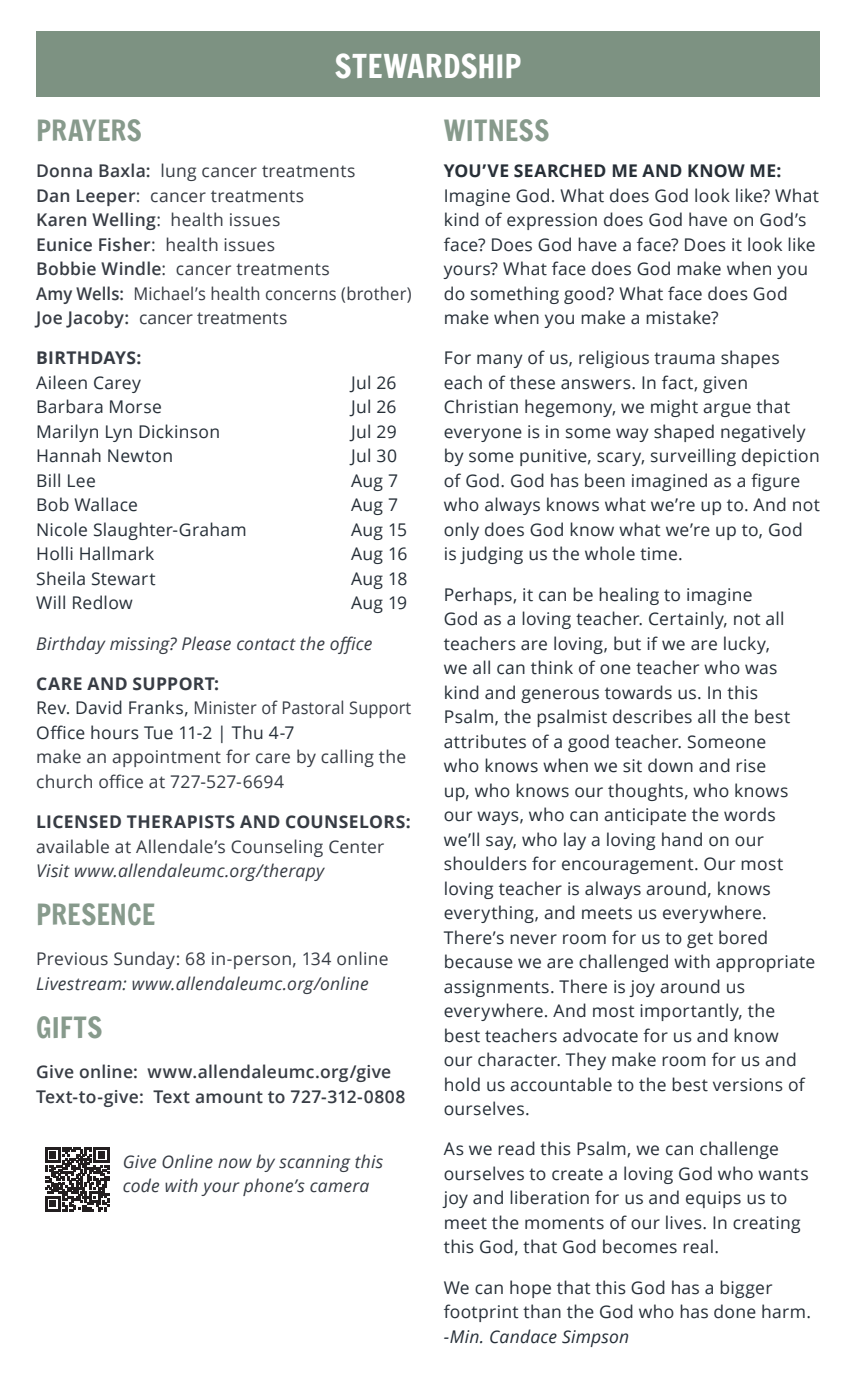
<style>
.page{position:relative;width:857px;height:1386px;background:#fff}
.page>*{position:absolute;margin:0;border:0;box-sizing:border-box;transform-origin:0 0}
.t1{font:31.5px "Francois One";letter-spacing:.005em;color:#fff}
.t2{font:28px "Francois One";letter-spacing:.01em;color:#879a8c}
.t3{font:17.5px/24.5px "Open Sans";letter-spacing:.015em;color:#262f38}
.t4{font:17.5px/24.5px "Open Sans";letter-spacing:.015em;color:#373c44}
.t5{font:italic 17.5px/24.5px "Open Sans";letter-spacing:.015em;color:#373c44}
.t6{font:600 17.5px/24.5px "Open Sans";letter-spacing:.015em;color:#373c44}
.t7{font:700 17.5px "Open Sans";letter-spacing:.02em;color:#373c44}
.t8{font:700 17.5px "Open Sans";letter-spacing:.01em;color:#272f37}
.t9{font:italic 17.5px "Open Sans";letter-spacing:.015em;color:#262f38}
.s1{font-weight:600}
.s2{font-weight:700;color:#373c44}
.s3{color:#373c44}
</style>
<div class="page">
<div style="left:36px;top:32px;width:784px;height:65px;background:#7d9282"></div>
<svg style="left:45px;top:1147px;width:64px;height:64px"></svg>
<h1 class="t1" style="left:335px;top:49px;width:188px">STEWARDSHIP</h1>
<h2 class="t2" style="left:36px;top:115px;width:107px">PRAYERS</h2>
<p class="t4" style="left:36px;top:158px;width:377px"><span class="s1">Donna Baxla:</span> lung cancer treatments<br><span class="s1">Dan Leeper</span>: cancer treatments<br><span class="s1">Karen Welling</span>: health issues<br><span class="s1">Eunice Fisher</span>: health issues<br><span class="s1">Bobbie Windle</span>: cancer treatments<br><span class="s1">Amy Wells:</span> Michael’s health concerns (brother)<br><span class="s1">Joe Jacoby:</span> cancer treatments</p>
<p class="t7" style="left:36px;top:346px;width:107px">BIRTHDAYS:</p>
<p class="t3" style="left:36px;top:370px;width:106px">Aileen Carey</p>
<p class="t3" style="left:351px;top:370px;width:47px">Jul 26</p>
<p class="t3" style="left:36px;top:394px;width:127px">Barbara Morse</p>
<p class="t3" style="left:351px;top:394px;width:47px">Jul 26</p>
<p class="t3" style="left:36px;top:419px;width:185px">Marilyn Lyn Dickinson</p>
<p class="t3" style="left:351px;top:419px;width:47px">Jul 29</p>
<p class="t3" style="left:36px;top:443px;width:139px">Hannah Newton</p>
<p class="t3" style="left:351px;top:443px;width:47px">Jul 30</p>
<p class="t3" style="left:36px;top:468px;width:61px">Bill Lee</p>
<p class="t3" style="left:351px;top:468px;width:48px">Aug 7</p>
<p class="t3" style="left:36px;top:492px;width:103px">Bob Wallace</p>
<p class="t3" style="left:351px;top:492px;width:48px">Aug 7</p>
<p class="t3" style="left:36px;top:517px;width:212px">Nicole Slaughter-Graham</p>
<p class="t3" style="left:351px;top:517px;width:58px">Aug 15</p>
<p class="t3" style="left:36px;top:541px;width:120px">Holli Hallmark</p>
<p class="t3" style="left:351px;top:541px;width:58px">Aug 16</p>
<p class="t3" style="left:36px;top:566px;width:121px">Sheila Stewart</p>
<p class="t3" style="left:351px;top:566px;width:58px">Aug 18</p>
<p class="t3" style="left:36px;top:590px;width:98px">Will Redlow</p>
<p class="t3" style="left:351px;top:590px;width:58px">Aug 19</p>
<p class="t5" style="left:36px;top:630px;width:338px">Birthday missing? Please contact the office</p>
<p class="t3" style="left:36px;top:671px;width:377px"><span class="s2">CARE AND SUPPORT:<br></span>Rev. David Franks, <span class="s3">Minister of Pastoral Support<br></span>Office hours Tue 11-2 | Thu 4-7</p>
<p class="t4" style="left:36px;top:744px;width:372px">make an appointment for care by calling the church office at 727-527-6694</p>
<p class="t7" style="left:36px;top:809px;width:376px">LICENSED THERAPISTS AND COUNSELORS:</p>
<p class="t4" style="left:36px;top:834px;width:350px">available at Allendale’s Counseling Center</p>
<p class="t5" style="left:36px;top:858px;width:289px">Visit www.allendaleumc.org/therapy</p>
<h2 class="t2" style="left:36px;top:899px;width:121px">PRESENCE</h2>
<p class="t4" style="left:36px;top:946px;width:354px">Previous Sunday: 68 in-person, 134 online</p>
<p class="t5" style="left:36px;top:971px;width:334px">Livestream: www.allendaleumc.org/online</p>
<h2 class="t2" style="left:36px;top:1012px;width:68px">GIFTS</h2>
<p class="t6" style="left:36px;top:1059px;width:371px">Give online: www.allendaleumc.org/give<br>Text-to-give: Text amount to 727-312-0808</p>
<p class="t5" style="left:123px;top:1148px;width:262px">Give Online now by scanning this code with your phone’s camera</p>
<h2 class="t2" style="left:444px;top:115px;width:107px">WITNESS</h2>
<p class="t8" style="left:444px;top:158px;width:339px">YOU’VE SEARCHED ME AND KNOW ME:</p>
<p class="t3" style="left:444px;top:183px;width:377px">Imagine God. What does God look like? What kind of expression does God have on God’s face? Does God have a face? Does it look like yours? What face does God make when you do something good? What face does God make when you make a mistake?</p>
<p class="t3" style="left:444px;top:345px;width:378px">For many of us, religious trauma shapes each of these answers. In fact, given Christian hegemony, we might argue that everyone is in some way shaped negatively by some punitive, scary, surveilling depiction of God. God has been imagined as a figure who always knows what we’re up to. And not only does God know what we’re up to, God is judging us the whole time.</p>
<p class="t3" style="left:444px;top:582px;width:373px">Perhaps, it can be healing to imagine<br>God as a loving teacher. Certainly, not all teachers are loving, but if we are lucky,<br>we all can think of one teacher who was kind and generous towards us. In this Psalm, the psalmist describes all the best attributes of a good teacher. Someone<br>who knows when we sit down and rise<br>up, who knows our thoughts, who knows our ways, who can anticipate the words we’ll say, who lay a loving hand on our shoulders for encouragement. Our most loving teacher is always around, knows everything, and meets us everywhere.<br>There’s never room for us to get bored because we are challenged with appropriate assignments. There is joy around us everywhere. And most importantly, the best teachers advocate for us and know<br>our character. They make room for us and hold us accountable to the best versions of ourselves.</p>
<p class="t3" style="left:444px;top:1136px;width:366px">As we read this Psalm, we can challenge ourselves to create a loving God who wants joy and liberation for us and equips us to meet the moments of our lives. In creating this God, that God becomes real.</p>
<p class="t3" style="left:444px;top:1275px;width:369px">We can hope that this God has a bigger footprint than the God who has done harm.</p>
<p class="t9" style="left:444px;top:1324px;width:187px">-Min. Candace Simpson</p>
</div>
